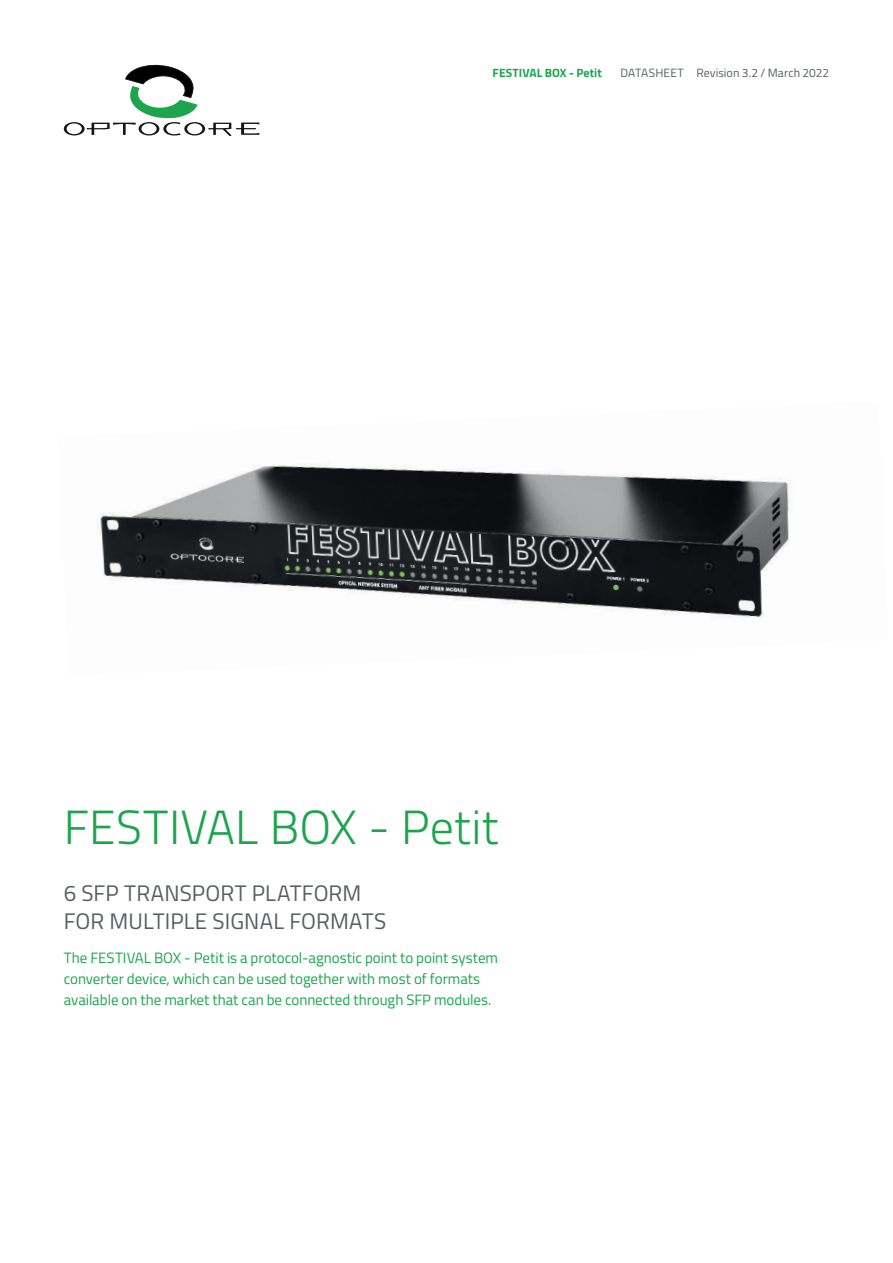
<style>
.page{position:relative;width:893px;height:1263px;background:#fff}
.page>*{position:absolute;margin:0;border:0;box-sizing:border-box;transform-origin:0 0}
.t1{font:300 48px "Titillium";letter-spacing:.005em;color:#1ca54c}
.t2{font:22.5px/28.5px "Titillium";letter-spacing:.005em;color:#5a5e5f}
.t3{font:15px/21px "Titillium";color:#1ca54c}
.t4{font:12px "Titillium";letter-spacing:.005em;color:#5a5e5f}
.t5{font:700 12px "Titillium";letter-spacing:.005em;color:#1ca54c}
</style>
<div class="page">
<svg style="left:64px;top:64px;width:195px;height:72px"></svg>
<img style="left:100px;top:463px;width:690px;height:154px">
<p class="t5" style="left:493px;top:66px;width:111px">FESTIVAL BOX - Petit</p>
<p class="t4" style="left:620px;top:66px;width:210px">DATASHEET Revision 3.2 / March 2022</p>
<h1 class="t1" style="left:64px;top:799px;width:436px">FESTIVAL BOX - Petit</h1>
<h2 class="t2" style="left:64px;top:881px;width:324px">6 SFP TRANSPORT PLATFORM<br>FOR MULTIPLE SIGNAL FORMATS</h2>
<p class="t3" style="left:64px;top:948px;width:436px">The FESTIVAL BOX - Petit is a protocol-agnostic point to point system converter device, which can be used together with most of formats available on the market that can be connected through SFP modules.</p>
</div>
